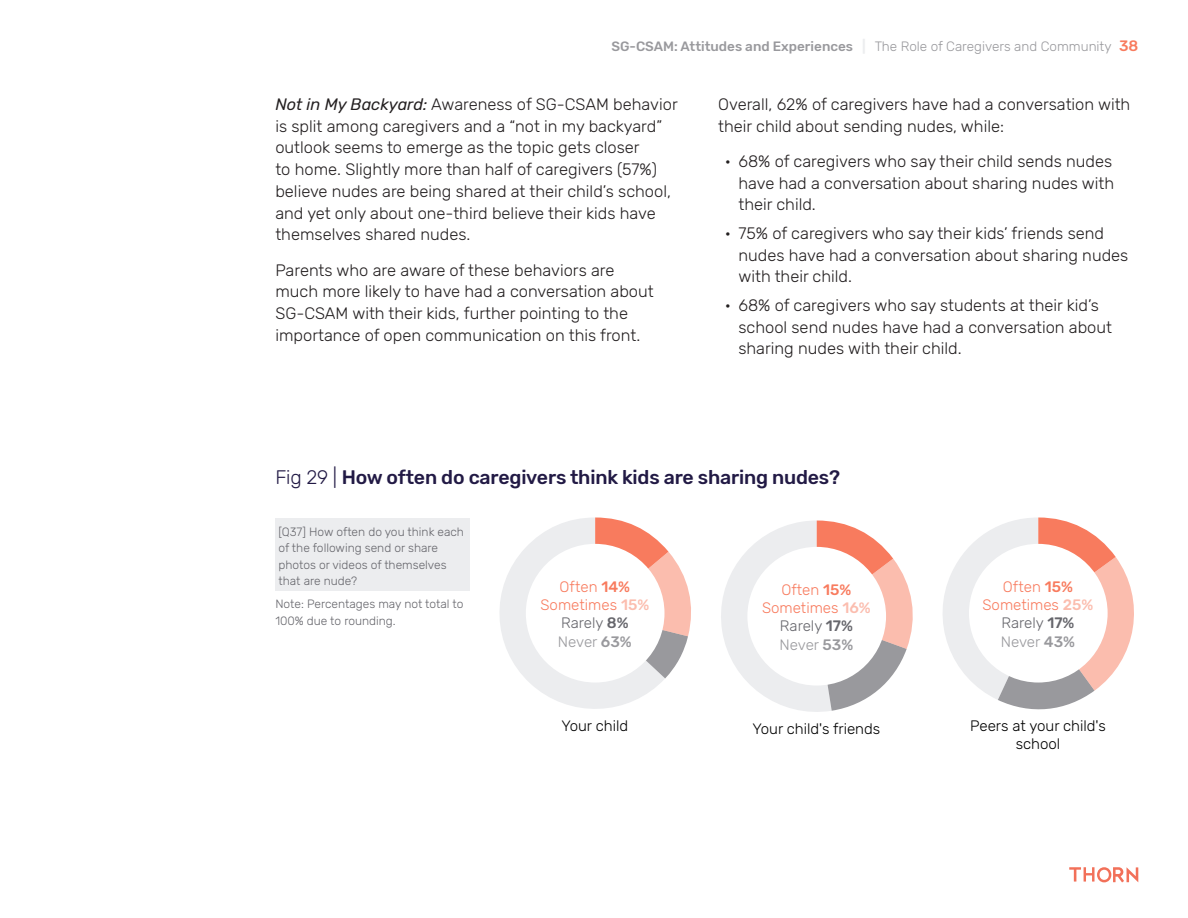
<style>
.page{position:relative;width:1188px;height:918px;background:#fff}
.page>*{position:absolute;margin:0;border:0;box-sizing:border-box;transform-origin:0 0}
.H4__no_stroke{font:500 19.5px "Rubik";letter-spacing:-.01em;color:#221a45}
.Body{font:300 16.5px/21.8px "Rubik";color:#231f20}
.t1{font:300 15px/18.1px "Rubik";color:#f87b5e;text-align:center}
.t2{font:300 15px/18.1px "Rubik";color:#000;text-align:center}
.t3{font:500 13.5px "Rubik";color:#99999d}
.footnote__at_bottom{font:300 12px/16.5px "Rubik";color:#66666c}
.s1{font-weight:700;color:#ecedef}
.s2{font-weight:300}
.s3{font-size:15px;color:#f87b5e}
.s4{font-weight:400;font-style:italic}
.s5{font-weight:500}
.s6{font-weight:500;color:rgb(248 123 94/.5)}
.s7{color:#66666c}
.s8{font-weight:500;color:#66666c}
.s9{color:#99999d}
.s10{font-weight:500;color:#99999d}
</style>
<div class="page">
<svg style="left:1069px;top:867px;width:69px;height:15px"></svg>
<svg style="left:499px;top:518px;width:192px;height:191px"></svg>
<div style="left:526px;top:544px;width:139px;height:139px;background:#fff;border-radius:50%"></div>
<svg style="left:943px;top:518px;width:191px;height:192px"></svg>
<div style="left:969px;top:544px;width:139px;height:139px;background:#fff;border-radius:50%"></div>
<svg style="left:721px;top:521px;width:192px;height:191px"></svg>
<div style="left:747px;top:547px;width:139px;height:139px;background:#fff;border-radius:50%"></div>
<div style="left:275px;top:519px;width:195px;height:72px;background:#ecedef"></div>
<p class="t3" style="left:611px;top:38px;width:528px">SG-CSAM: Attitudes and Experiences <span class="s1">|</span> <span class="s2">The Role of Caregivers and Community</span> <span class="s3">38</span></p>
<p class="Body" style="left:275px;top:94px;width:404px"><span class="s4">Not in My Backyard:</span> Awareness of SG-CSAM behavior is split among caregivers and a “not in my backyard” outlook seems to emerge as the topic gets closer<br>to home. Slightly more than half of caregivers (57%) believe nudes are being shared at their child’s school, and yet only about one-third believe their kids have themselves shared nudes.</p>
<p class="Body" style="left:275px;top:260px;width:380px">Parents who are aware of these behaviors are much more likely to have had a conversation about SG-CSAM with their kids, further pointing to the importance of open communication on this front.</p>
<p class="Body" style="left:718px;top:94px;width:414px">Overall, 62% of caregivers have had a conversation with their child about sending nudes, while:</p>
<p class="Body" style="left:738px;top:151px;width:377px;text-align:justify;text-indent:-14px">• 68% of caregivers who say their child sends nudes have had a conversation about sharing nudes with their child.</p>
<p class="Body" style="left:738px;top:223px;width:391px;text-indent:-14px">• 75% of caregivers who say their kids’ friends send nudes have had a conversation about sharing nudes with their child.</p>
<p class="Body" style="left:738px;top:295px;width:375px;text-indent:-14px">• 68% of caregivers who say students at their kid’s school send nudes have had a conversation about sharing nudes with their child.</p>
<p class="H4__no_stroke" style="left:275px;top:466px;width:566px"><span class="s2">Fig 29 |</span> How often do caregivers think kids are sharing nudes?</p>
<p class="footnote__at_bottom" style="left:278px;top:524px;width:187px">[Q37] How often do you think each of the following send or share photos or videos of themselves that are nude?</p>
<p class="footnote__at_bottom" style="left:275px;top:596px;width:190px">Note: Percentages may not total to<br>100% due to rounding.</p>
<p class="t1" style="left:541px;top:578px;width:110px">Often <span class="s5">14%<br></span>Sometimes <span class="s6">15%<br></span><span class="s7">Rarely</span> <span class="s8">8%<br></span><span class="s9">Never</span> <span class="s10">63%</span></p>
<p class="t1" style="left:762px;top:581px;width:110px">Often <span class="s5">15%<br></span>Sometimes <span class="s6">16%<br></span><span class="s7">Rarely</span> <span class="s8">17%<br></span><span class="s9">Never</span> <span class="s10">53%</span></p>
<p class="t2" style="left:561px;top:717px;width:68px">Your child</p>
<p class="t2" style="left:753px;top:720px;width:129px">Your child's friends</p>
<p class="t1" style="left:982px;top:578px;width:113px">Often <span class="s5">15%<br></span>Sometimes <span class="s6">25%<br></span><span class="s7">Rarely</span> <span class="s8">17%<br></span><span class="s9">Never</span> <span class="s10">43%</span></p>
<p class="t2" style="left:970px;top:717px;width:137px">Peers at your child's school</p>
</div>
